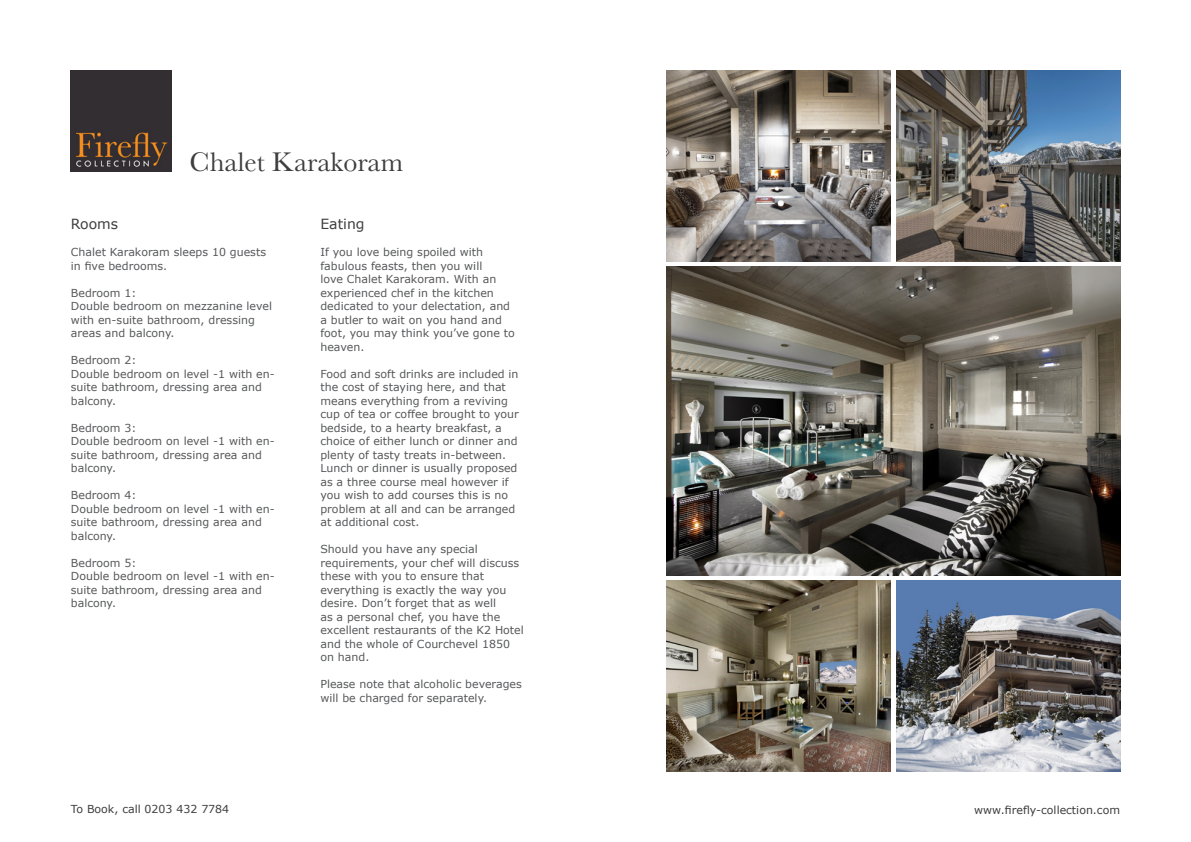
<style>
.page{position:relative;width:1191px;height:842px;background:#fff}
.page>*{position:absolute;margin:0;border:0;box-sizing:border-box;transform-origin:0 0}
.t1{font:28px "Baskerville";color:#3e3e3f}
.t2{font:14px "Verdana";color:#3e3e3f}
.t3{font:11px/13.5px "Verdana";color:#57585a}
.t4{font:11px "Verdana";color:#3e3e3f}
</style>
<div class="page">
<img style="left:71px;top:71px;width:101px;height:101px">
<img style="left:666px;top:267px;width:454px;height:308px">
<img style="left:896px;top:581px;width:224px;height:190px">
<img style="left:666px;top:581px;width:224px;height:190px">
<img style="left:666px;top:71px;width:224px;height:190px">
<img style="left:896px;top:71px;width:224px;height:190px">
<p class="t1" style="left:190px;top:145px;width:215px">Chalet Karakoram</p>
<p class="t2" style="left:71px;top:215px;width:49px">Rooms</p>
<p class="t3" style="left:71px;top:245px;width:197px">Chalet Karakoram sleeps 10 guests in five bedrooms.</p>
<p class="t3" style="left:71px;top:286px;width:67px">Bedroom 1:</p>
<p class="t3" style="left:71px;top:299px;width:203px">Double bedroom on mezzanine level with en-suite bathroom, dressing areas and balcony.</p>
<p class="t3" style="left:71px;top:353px;width:67px">Bedroom 2:</p>
<p class="t3" style="left:71px;top:367px;width:205px">Double bedroom on level -1 with en&shy;suite bathroom, dressing area and balcony.</p>
<p class="t3" style="left:71px;top:421px;width:67px">Bedroom 3:</p>
<p class="t3" style="left:71px;top:434px;width:205px">Double bedroom on level -1 with en&shy;suite bathroom, dressing area and balcony.</p>
<p class="t3" style="left:71px;top:488px;width:67px">Bedroom 4:</p>
<p class="t3" style="left:71px;top:502px;width:205px">Double bedroom on level -1 with en&shy;suite bathroom, dressing area and balcony.</p>
<p class="t3" style="left:71px;top:556px;width:67px">Bedroom 5:</p>
<p class="t3" style="left:71px;top:569px;width:205px">Double bedroom on level -1 with en&shy;suite bathroom, dressing area and balcony.</p>
<p class="t4" style="left:71px;top:802px;width:160px">To Book, call 0203 432 7784</p>
<p class="t2" style="left:320px;top:215px;width:46px">Eating</p>
<p class="t3" style="left:320px;top:245px;width:196px">If you love being spoiled with fabulous feasts, then you will<br>love Chalet Karakoram. With an experienced chef in the kitchen dedicated to your delectation, and a butler to wait on you hand and foot, you may think you’ve gone to heaven.</p>
<p class="t3" style="left:320px;top:367px;width:200px">Food and soft drinks are included in the cost of staying here, and that means everything from a reviving cup of tea or coffee brought to your bedside, to a hearty breakfast, a choice of either lunch or dinner and plenty of tasty treats in-between.<br>Lunch or dinner is usually proposed as a three course meal however if you wish to add courses this is no problem at all and can be arranged at additional cost.</p>
<p class="t3" style="left:320px;top:542px;width:205px">Should you have any special requirements, your chef will discuss these with you to ensure that everything is exactly the way you desire. Don’t forget that as well<br>as a personal chef, you have the excellent restaurants of the K2 Hotel and the whole of Courchevel 1850 on hand.</p>
<p class="t3" style="left:320px;top:677px;width:203px">Please note that alcoholic beverages will be charged for separately.</p>
<p class="t4" style="left:974px;top:803px;width:147px">www.firefly-collection.com</p>
</div>
